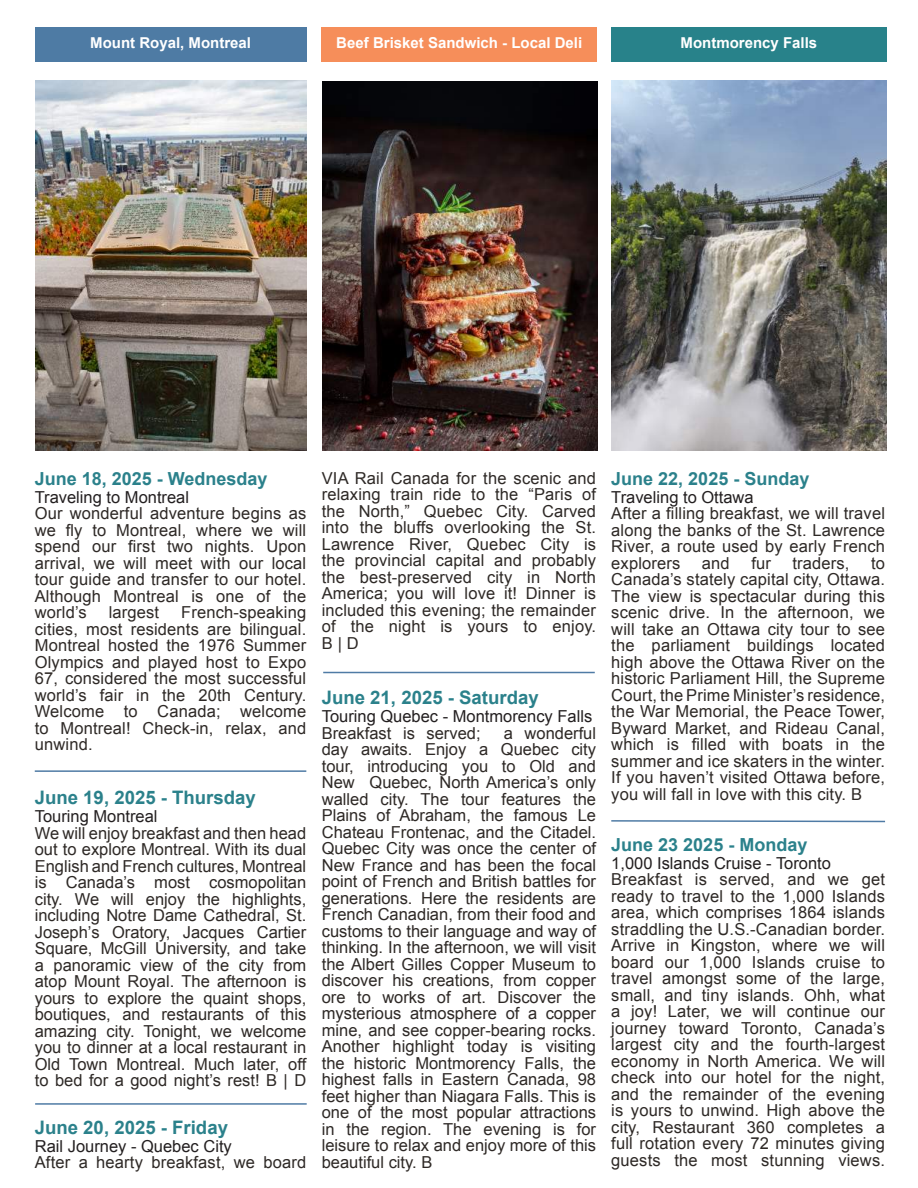
<style>
.page{position:relative;width:918px;height:1188px;background:#fff}
.page>*{position:absolute;margin:0;border:0;box-sizing:border-box;transform-origin:0 0}
.t1{font:700 18.6px "Arial";color:#2b818b}
.t2{font:700 18px "Arial";color:#2b818b}
.t3{font:16.5px/16.5px "Arial";letter-spacing:.01em;color:#2e2926;text-align:justify}
.t4{font:16.5px "Arial";color:#231f20}
.t5{font:700 15px "Arial";color:#fff}
</style>
<div class="page">
<div style="left:35px;top:27px;width:271px;height:34px;background:#4e7ba4"></div>
<div style="left:322px;top:27px;width:275px;height:34px;background:#f68e5a"></div>
<div style="left:611px;top:27px;width:276px;height:34px;background:#28828a"></div>
<img style="left:612px;top:81px;width:275px;height:369px">
<img style="left:35px;top:80px;width:271px;height:370px">
<hr style="left:35px;top:770px;width:271px;height:2px;background:#4f7ba5">
<svg style="left:611px;top:820px;width:275px;height:3px"></svg>
<hr style="left:35px;top:1103px;width:272px;height:2px;background:#4f7ba5">
<img style="left:322px;top:81px;width:275px;height:369px">
<hr style="left:323px;top:672px;width:272px;height:1px;background:#4f7ba5">
<p class="t5" style="left:90px;top:33px;width:162px">Mount Royal, Montreal</p>
<p class="t5" style="left:336px;top:33px;width:247px">Beef Brisket Sandwich - Local Deli</p>
<p class="t5" style="left:681px;top:33px;width:138px">Montmorency Falls</p>
<p class="t2" style="left:35px;top:467px;width:234px">June 18, 2025 - Wednesday</p>
<p class="t4" style="left:35px;top:486px;width:156px">Traveling to Montreal</p>
<p class="t3" style="left:35px;top:505px;width:273px">Our wonderful adventure begins as we fly to Montreal, where we will spend our first two nights. Upon arrival, we will meet with our local tour guide and transfer to our hotel.<br>Although Montreal is one of the world’s</p>
<p class="t3" style="left:35px;top:604px;width:273px;text-indent:146px">French-speaking cities, most residents are bilingual.<br>Montreal hosted the 1976 Summer Olympics and played host to Expo 67, considered the most successful world’s fair in the 20th Century.<br>Welcome to Canada; welcome to Montreal! Check-in, relax, and unwind.</p>
<p class="t3" style="left:109px;top:604px;width:52px">largest</p>
<p class="t1" style="left:35px;top:786px;width:223px">June 19, 2025 - Thursday</p>
<p class="t4" style="left:35px;top:806px;width:124px">Touring Montreal</p>
<p class="t3" style="left:35px;top:825px;width:273px">We will enjoy breakfast and then head out to explore Montreal. With its dual English and French cultures, Montreal is Canada’s most cosmopolitan city. We will enjoy the highlights, including Notre Dame Cathedral, St.<br>Joseph’s Oratory, Jacques Cartier Square, McGill University, and take a panoramic view of the city from atop Mount Royal. The afternoon is yours to explore the quaint shops, boutiques, and restaurants of this amazing city. Tonight, we welcome you to dinner at a local restaurant in Old Town Montreal. Much later, off to bed for a good night’s rest! B | D</p>
<p class="t1" style="left:35px;top:1115px;width:195px">June 20, 2025 - Friday</p>
<p class="t4" style="left:35px;top:1135px;width:199px">Rail Journey - Quebec City</p>
<p class="t3" style="left:35px;top:1154px;width:273px">After a hearty breakfast, we board</p>
<p class="t3" style="left:322px;top:470px;width:276px">VIA Rail Canada for the scenic and relaxing train ride to the “Paris of the North,” Quebec City. Carved into the bluffs overlooking the St.<br>Lawrence River, Quebec City is the provincial capital and probably the best-preserved city in North America; you will love it! Dinner is included this evening; the remainder of the night is yours to enjoy.<br>B | D</p>
<p class="t1" style="left:322px;top:686px;width:219px">June 21, 2025 - Saturday</p>
<p class="t4" style="left:322px;top:706px;width:272px">Touring Quebec - Montmorency Falls</p>
<p class="t3" style="left:322px;top:725px;width:160px">Breakfast is served;</p>
<p class="t3" style="left:322px;top:725px;width:276px;text-indent:182px">a wonderful day awaits. Enjoy a Quebec city tour, introducing you to Old and New Quebec, North America’s only walled city. The tour features the Plains of Abraham, the famous Le Chateau Frontenac, and the Citadel.<br>Quebec City was once the center of New France and has been the focal point of French and British battles for generations. Here the residents are French Canadian, from their food and customs to their language and way of thinking. In the afternoon, we will visit the Albert Gilles Copper Museum to discover his creations, from copper ore to works of art. Discover the mysterious atmosphere of a copper mine, and see copper-bearing rocks.<br>Another highlight today is visiting the historic Montmorency Falls, the highest falls in Eastern Canada, 98 feet higher than Niagara Falls. This is one of the most popular attractions in the region. The evening is for leisure to relax and enjoy more of this beautiful city. B</p>
<p class="t2" style="left:611px;top:467px;width:200px">June 22, 2025 - Sunday</p>
<p class="t4" style="left:611px;top:486px;width:144px">Traveling to Ottawa</p>
<p class="t3" style="left:611px;top:506px;width:275px">After a filling breakfast, we will travel along the banks of the St. Lawrence River, a route used by early French explorers</p>
<p class="t3" style="left:702px;top:555px;width:29px">and</p>
<p class="t3" style="left:751px;top:555px;width:21px">fur</p>
<p class="t3" style="left:792px;top:555px;width:59px">traders,</p>
<p class="t3" style="left:611px;top:555px;width:275px;text-indent:260px">to Canada’s stately capital city, Ottawa.<br>The view is spectacular during this scenic drive. In the afternoon, we will take an Ottawa city tour to see the parliament buildings located high above the Ottawa River on the historic Parliament Hill, the Supreme Court, the Prime Minister’s residence, the War Memorial, the Peace Tower, Byward Market, and Rideau Canal, which is filled with boats in the summer and ice skaters in the winter.<br>If you haven’t visited Ottawa before, you will fall in love with this city. B</p>
<p class="t2" style="left:611px;top:833px;width:198px">June 23 2025 - Monday</p>
<p class="t4" style="left:611px;top:852px;width:221px">1,000 Islands Cruise - Toronto</p>
<p class="t3" style="left:611px;top:872px;width:275px">Breakfast is served, and we get ready to travel to the 1,000 Islands area, which comprises 1864 islands straddling the U.S.-Canadian border.<br>Arrive in Kingston, where we will board our 1,000 Islands cruise to travel amongst some of the large, small, and tiny islands. Ohh, what a joy! Later, we will continue our journey toward Toronto, Canada’s largest city and the fourth-largest economy in North America. We will check into our hotel for the night, and the remainder of the evening is yours to unwind. High above the city, Restaurant 360 completes a full rotation every 72 minutes giving guests the most stunning views.</p>
</div>
